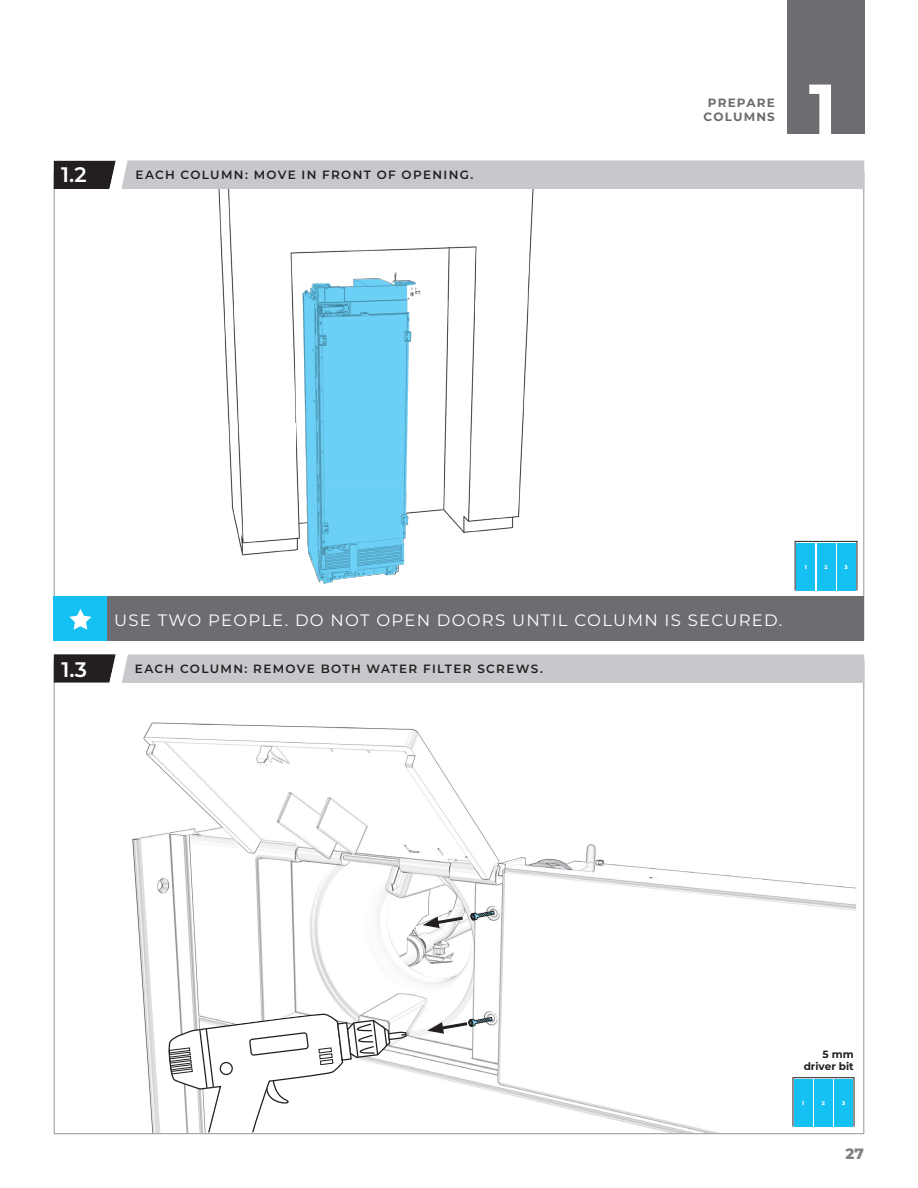
<style>
.page{position:relative;width:918px;height:1188px;background:#fff}
.page>*{position:absolute;margin:0;border:0;box-sizing:border-box;transform-origin:0 0}
.t1{font:700 72px "Montserrat";color:#fff}
.t2{font:600 21px "Montserrat";color:#fff}
.t3{font:16.5px "Montserrat";letter-spacing:.075em;color:#fff}
.t4{font:800 15px "Montserrat";color:#808285}
.Image_Caption_Black{font:600 12px "Montserrat";letter-spacing:.11em;color:#231f20}
.t5{font:700 12px/14.4px "Montserrat";letter-spacing:.1em;color:#6c6d70;text-align:center}
.Note{font:700 10.5px/12px "Montserrat";color:#231f20;text-align:right}
.Note-2{font:800 5.25px "Montserrat";color:#fff}
</style>
<div class="page">
<div style="left:787px;top:0;width:78px;height:134px;background:#6c6d70"></div>
<svg style="left:54px;top:160px;width:810px;height:29px;background:#bcbdc1"></svg>
<svg style="left:54px;top:654px;width:810px;height:29px;background:#bcbdc1"></svg>
<img style="left:132px;top:722px;width:723px;height:410px">
<svg style="left:166px;top:1003px;width:242px;height:129px"></svg>
<svg style="left:423px;top:911px;width:72px;height:17px"></svg>
<svg style="left:427px;top:1017px;width:66px;height:17px"></svg>
<div style="left:814px;top:1079px;width:19px;height:48px;background:#15c0f2"></div>
<div style="left:794px;top:1079px;width:19px;height:48px;background:#15c0f2"></div>
<div style="left:834px;top:1079px;width:19px;height:48px;background:#15c0f2"></div>
<img style="left:218px;top:189px;width:316px;height:87px">
<img style="left:222px;top:276px;width:73px;height:280px">
<img style="left:302px;top:276px;width:228px;height:24px">
<img style="left:295px;top:300px;width:12px;height:251px">
<img style="left:444px;top:300px;width:85px;height:148px">
<img style="left:408px;top:448px;width:115px;height:86px">
<img style="left:303px;top:279px;width:113px;height:203px">
<img style="left:307px;top:482px;width:101px;height:102px">
<div style="left:107px;top:597px;width:757px;height:44px;background:#6c6d70"></div>
<div style="left:53px;top:597px;width:54px;height:44px;background:#15c0f2"></div>
<svg style="left:69px;top:609px;width:23px;height:21px"></svg>
<svg style="left:794px;top:541px;width:64px;height:50px;background:#2cbee9"></svg>
<p class="t2" style="left:61px;top:160px;width:27px">1.2</p>
<p class="Image_Caption_Black" style="left:135px;top:167px;width:340px">EACH COLUMN: MOVE IN FRONT OF OPENING.</p>
<p class="t5" style="left:704px;top:95px;width:73px">PREPARE<br>COLUMNS</p>
<h1 class="t1" style="left:809px;top:57px;width:30px">1</h1>
<p class="t3" style="left:114px;top:609px;width:670px">USE TWO PEOPLE. DO NOT OPEN DOORS UNTIL COLUMN IS SECURED.</p>
<p class="t2" style="left:61px;top:654px;width:27px">1.3</p>
<p class="Image_Caption_Black" style="left:135px;top:660px;width:410px">EACH COLUMN: REMOVE BOTH WATER FILTER SCREWS.</p>
<p class="Note-2" style="left:805px;top:563px;width:4px">1</p>
<p class="Note-2" style="left:824px;top:563px;width:5px">2</p>
<p class="Note-2" style="left:845px;top:563px;width:5px">3</p>
<p class="Note" style="left:804px;top:1048px;width:52px">5 mm driver bit</p>
<p class="Note-2" style="left:802px;top:1099px;width:4px">1</p>
<p class="Note-2" style="left:822px;top:1099px;width:5px">2</p>
<p class="Note-2" style="left:842px;top:1099px;width:5px">3</p>
<p class="t4" style="left:846px;top:1143px;width:20px">27</p>
</div>
